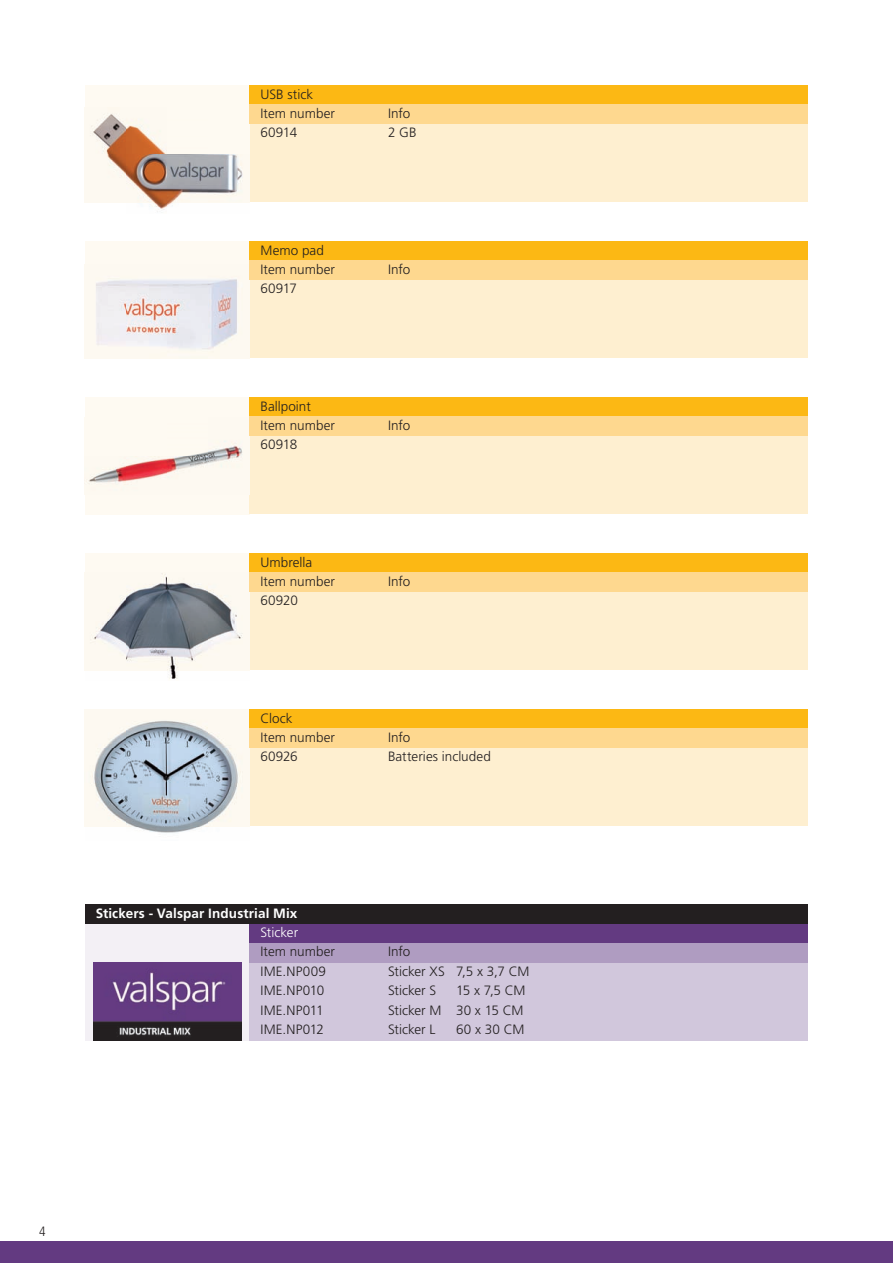
<style>
.page{position:relative;width:893px;height:1263px;background:#fff}
.page>*{position:absolute;margin:0;border:0;box-sizing:border-box;transform-origin:0 0}
.t1{font:300 13.5px "Frutiger";letter-spacing:.005em;color:#231f20}
.t2{font:700 13.5px "Frutiger";letter-spacing:.01em;color:#fff}
.t3{font:300 13.5px "Frutiger";color:#fff}
.t4{font:300 condensed 13.5px "Frutiger";color:#231f20}
</style>
<div class="page">
<div style="left:0;top:1242px;width:893px;height:21px;background:#633a81"></div>
<div style="left:85px;top:924px;width:165px;height:117px;background:#f3f0f5"></div>
<div style="left:250px;top:943px;width:558px;height:98px;background:#d1c7dc"></div>
<img style="left:94px;top:962px;width:147px;height:78px">
<div style="left:250px;top:924px;width:558px;height:19px;background:#633a81"></div>
<div style="left:250px;top:943px;width:558px;height:20px;background:#af9cc1"></div>
<div style="left:85px;top:904px;width:723px;height:20px;background:#231f20"></div>
<div style="left:85px;top:85px;width:165px;height:117px;background:#fefaf2"></div>
<div style="left:85px;top:241px;width:165px;height:117px;background:#fefaf2"></div>
<div style="left:85px;top:397px;width:165px;height:117px;background:#fefaf2"></div>
<div style="left:85px;top:553px;width:165px;height:117px;background:#fefaf2"></div>
<div style="left:250px;top:105px;width:558px;height:97px;background:#feefd0"></div>
<div style="left:250px;top:261px;width:558px;height:97px;background:#feefd0"></div>
<div style="left:250px;top:417px;width:558px;height:97px;background:#feefd0"></div>
<div style="left:250px;top:573px;width:558px;height:97px;background:#feefd0"></div>
<div style="left:250px;top:729px;width:558px;height:97px;background:#feefd0"></div>
<img style="left:85px;top:107px;width:165px;height:105px">
<img style="left:85px;top:265px;width:165px;height:94px">
<img style="left:89px;top:418px;width:161px;height:65px">
<img style="left:85px;top:572px;width:165px;height:107px">
<img style="left:85px;top:709px;width:165px;height:124px">
<div style="left:250px;top:85px;width:558px;height:20px;background:#fcb814"></div>
<div style="left:250px;top:241px;width:558px;height:20px;background:#fcb814"></div>
<div style="left:250px;top:397px;width:558px;height:20px;background:#fcb814"></div>
<div style="left:250px;top:553px;width:558px;height:20px;background:#fcb814"></div>
<div style="left:250px;top:709px;width:558px;height:20px;background:#fcb814"></div>
<div style="left:250px;top:105px;width:558px;height:19px;background:#fed88f"></div>
<div style="left:250px;top:261px;width:558px;height:19px;background:#fed88f"></div>
<div style="left:250px;top:417px;width:558px;height:19px;background:#fed88f"></div>
<div style="left:250px;top:573px;width:558px;height:19px;background:#fed88f"></div>
<div style="left:250px;top:729px;width:558px;height:19px;background:#fed88f"></div>
<p class="t1" style="left:260px;top:86px;width:54px">USB stick</p>
<p class="t1" style="left:260px;top:106px;width:76px">Item number</p>
<p class="t1" style="left:388px;top:106px;width:24px">Info</p>
<p class="t1" style="left:260px;top:125px;width:38px">60914</p>
<p class="t1" style="left:388px;top:125px;width:30px">2 GB</p>
<p class="t1" style="left:260px;top:242px;width:65px">Memo pad</p>
<p class="t1" style="left:260px;top:262px;width:76px">Item number</p>
<p class="t1" style="left:388px;top:262px;width:24px">Info</p>
<p class="t1" style="left:260px;top:281px;width:38px">60917</p>
<p class="t1" style="left:260px;top:398px;width:52px">Ballpoint</p>
<p class="t1" style="left:260px;top:418px;width:76px">Item number</p>
<p class="t1" style="left:388px;top:418px;width:24px">Info</p>
<p class="t1" style="left:260px;top:437px;width:38px">60918</p>
<p class="t1" style="left:260px;top:554px;width:53px">Umbrella</p>
<p class="t1" style="left:260px;top:574px;width:76px">Item number</p>
<p class="t1" style="left:388px;top:574px;width:24px">Info</p>
<p class="t1" style="left:260px;top:593px;width:39px">60920</p>
<p class="t1" style="left:260px;top:710px;width:34px">Clock</p>
<p class="t1" style="left:260px;top:730px;width:76px">Item number</p>
<p class="t1" style="left:388px;top:730px;width:24px">Info</p>
<p class="t1" style="left:260px;top:749px;width:39px">60926</p>
<p class="t1" style="left:388px;top:749px;width:104px">Batteries included</p>
<p class="t2" style="left:96px;top:905px;width:203px">Stickers - Valspar Industrial Mix</p>
<p class="t1" style="left:260px;top:944px;width:76px">Item number</p>
<p class="t1" style="left:388px;top:944px;width:24px">Info</p>
<p class="t1" style="left:260px;top:964px;width:67px">IME.NP009</p>
<p class="t1" style="left:388px;top:964px;width:143px">Sticker XS 7,5 x 3,7 CM</p>
<p class="t1" style="left:260px;top:983px;width:66px">IME.NP010</p>
<p class="t1" style="left:388px;top:983px;width:50px">Sticker S</p>
<p class="t1" style="left:456px;top:983px;width:71px">15 x 7,5 CM</p>
<p class="t1" style="left:260px;top:1003px;width:65px">IME.NP011</p>
<p class="t1" style="left:388px;top:1003px;width:137px">Sticker M 30 x 15 CM</p>
<p class="t1" style="left:260px;top:1022px;width:65px">IME.NP012</p>
<p class="t1" style="left:388px;top:1022px;width:49px">Sticker L</p>
<p class="t1" style="left:456px;top:1022px;width:70px">60 x 30 CM</p>
<p class="t3" style="left:260px;top:925px;width:39px">Sticker</p>
<p class="t4" style="left:39px;top:1223px;width:8px">4</p>
</div>
